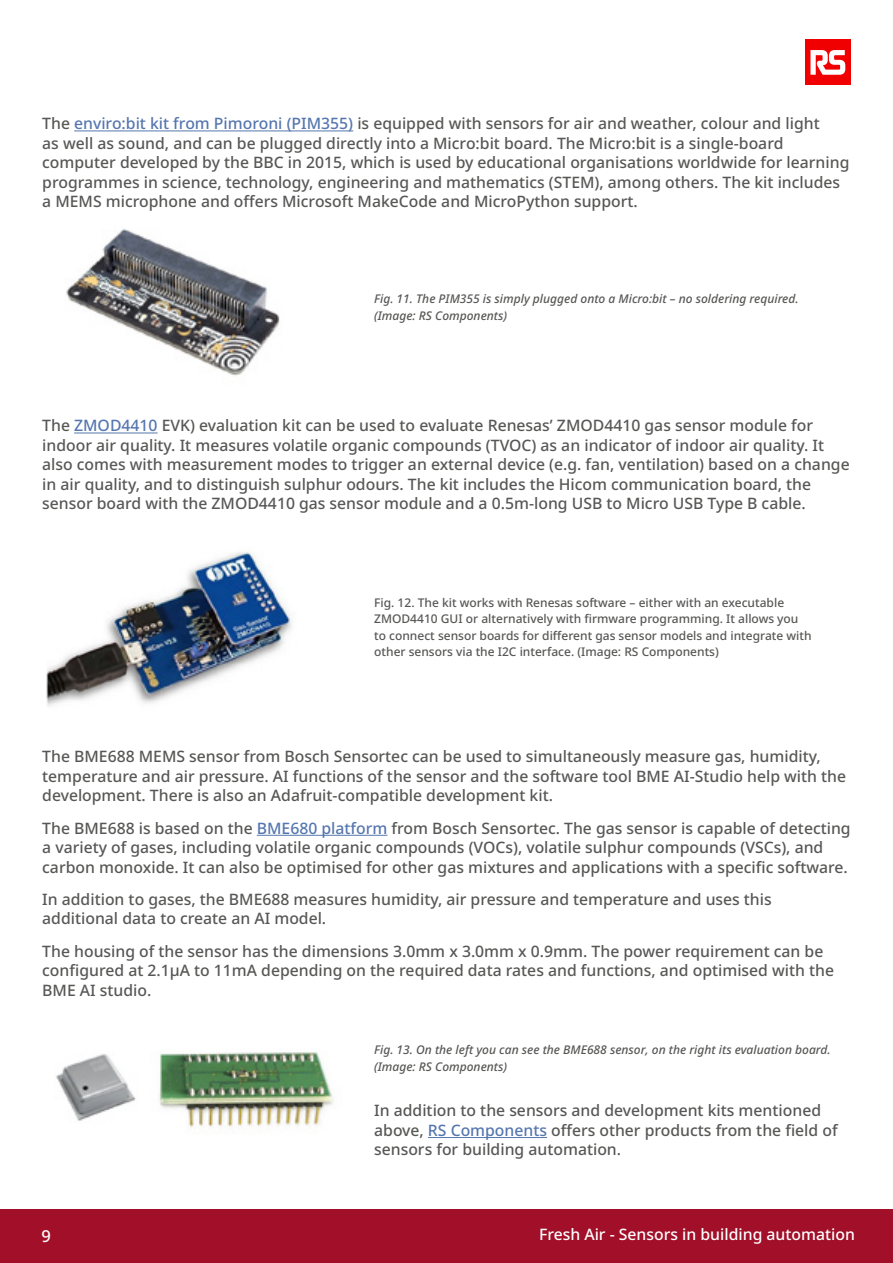
<style>
.page{position:relative;width:893px;height:1263px;background:#fff}
.page>*{position:absolute;margin:0;border:0;box-sizing:border-box;transform-origin:0 0}
.t1{font:500 16.5px "Noto Sans";color:#fff}
.t2{font:500 15.75px/19.5px "Noto Sans";color:#575756}
.t3{font:500 15.75px "Noto Sans";color:#fff}
.t4{font:500 12px/16.5px "Noto Sans";color:#575756}
.t5{font:italic 500 12px/16.5px "Noto Sans";color:#575756}
.s1{color:#5576af}
</style>
<div class="page">
<div style="left:0;top:1209px;width:893px;height:54px;background:#a10f29"></div>
<div style="left:805px;top:40px;width:45px;height:45px;background:#f00000"></div>
<svg style="left:810px;top:50px;width:35px;height:25px"></svg>
<img style="left:46px;top:551px;width:251px;height:156px">
<hr style="left:74px;top:131px;width:279px;height:1px;background:#5576af">
<hr style="left:74px;top:433px;width:84px;height:1px;background:#5576af">
<hr style="left:257px;top:835px;width:130px;height:1px;background:#5576af">
<img style="left:66px;top:228px;width:214px;height:148px">
<img style="left:56px;top:1052px;width:278px;height:77px">
<hr style="left:428px;top:1137px;width:119px;height:1px;background:#5576af">
<p class="t2" style="left:42px;top:114px;width:809px">The <span class="s1">enviro:bit kit from Pimoroni (PIM355)</span> is equipped with sensors for air and weather, colour and light<br>as well as sound, and can be plugged directly into a Micro:bit board. The Micro:bit is a single-board computer developed by the BBC in 2015, which is used by educational organisations worldwide for learning programmes in science, technology, engineering and mathematics (STEM), among others. The kit includes a MEMS microphone and offers Microsoft MakeCode and MicroPython support.</p>
<p class="t5" style="left:374px;top:291px;width:426px">Fig. 11. The PIM355 is simply plugged onto a Micro:bit – no soldering required. (Image: RS Components)</p>
<p class="t2" style="left:42px;top:416px;width:809px">The <span class="s1">ZMOD4410</span> EVK) evaluation kit can be used to evaluate Renesas’ ZMOD4410 gas sensor module for indoor air quality. It measures volatile organic compounds (TVOC) as an indicator of indoor air quality. It also comes with measurement modes to trigger an external device (e.g. fan, ventilation) based on a change in air quality, and to distinguish sulphur odours. The kit includes the Hicom communication board, the sensor board with the ZMOD4410 gas sensor module and a 0.5m-long USB to Micro USB Type B cable.</p>
<p class="t4" style="left:374px;top:594px;width:439px">Fig. 12. The kit works with Renesas software – either with an executable ZMOD4410 GUI or alternatively with firmware programming. It allows you to connect sensor boards for different gas sensor models and integrate with other sensors via the I2C interface. (Image: RS Components)</p>
<p class="t2" style="left:42px;top:747px;width:805px">The BME688 MEMS sensor from Bosch Sensortec can be used to simultaneously measure gas, humidity, temperature and air pressure. AI functions of the sensor and the software tool BME AI-Studio help with the development. There is also an Adafruit-compatible development kit.</p>
<p class="t2" style="left:42px;top:819px;width:810px">The BME688 is based on the <span class="s1">BME680 platform</span> from Bosch Sensortec. The gas sensor is capable of detecting a variety of gases, including volatile organic compounds (VOCs), volatile sulphur compounds (VSCs), and carbon monoxide. It can also be optimised for other gas mixtures and applications with a specific software.</p>
<p class="t2" style="left:42px;top:890px;width:731px">In addition to gases, the BME688 measures humidity, air pressure and temperature and uses this additional data to create an AI model.</p>
<p class="t2" style="left:42px;top:942px;width:793px">The housing of the sensor has the dimensions 3.0mm x 3.0mm x 0.9mm. The power requirement can be configured at 2.1μA to 11mA depending on the required data rates and functions, and optimised with the<br>BME AI studio.</p>
<p class="t5" style="left:374px;top:1042px;width:458px">Fig. 13. On the left you can see the BME688 sensor, on the right its evaluation board. (Image: RS Components)</p>
<p class="t2" style="left:374px;top:1101px;width:465px">In addition to the sensors and development kits mentioned above, <span class="s1">RS Components</span> offers other products from the field of sensors for building automation.</p>
<p class="t1" style="left:42px;top:1224px;width:11px">9</p>
<p class="t3" style="left:539px;top:1223px;width:317px">Fresh Air - Sensors in building automation</p>
</div>
